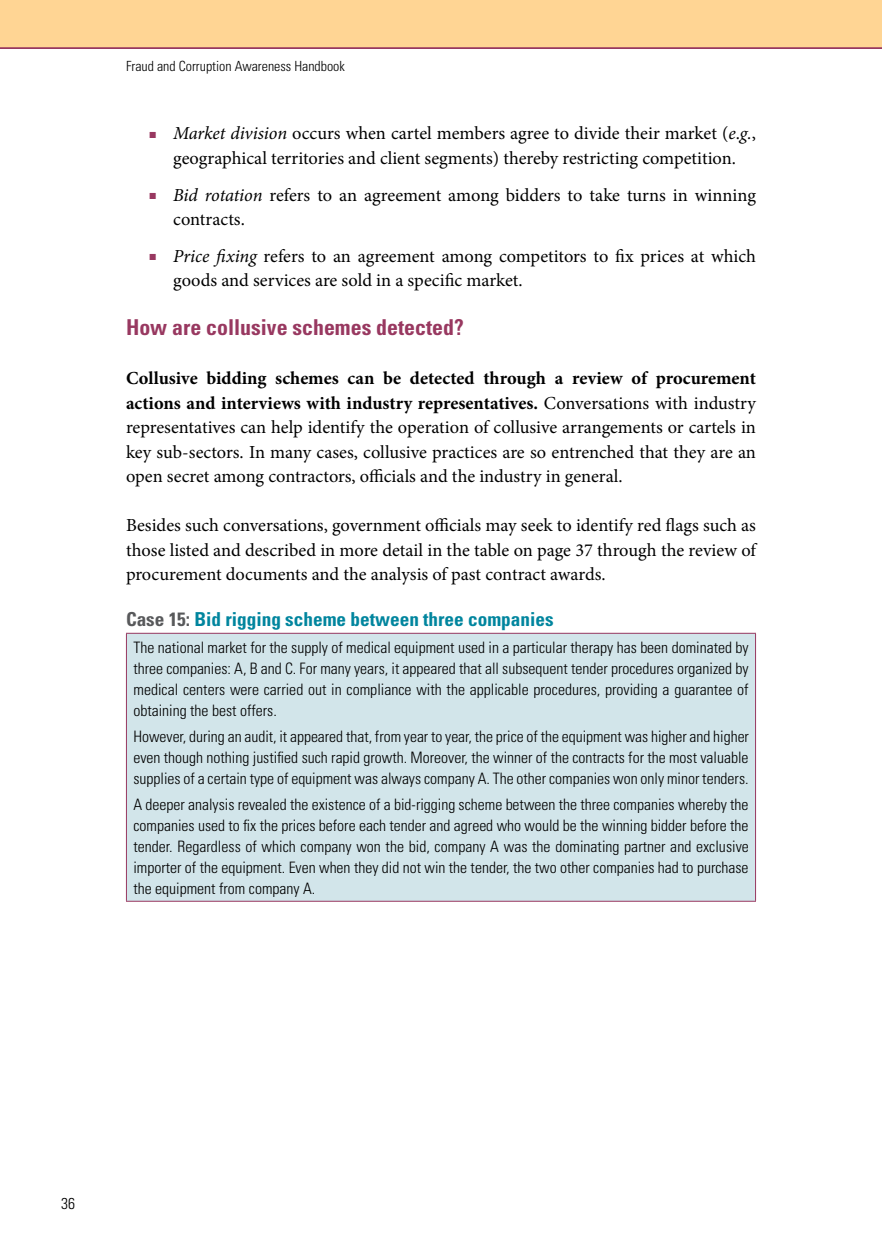
<style>
.page{position:relative;width:882px;height:1260px;background:#fff}
.page>*{position:absolute;margin:0;border:0;box-sizing:border-box;transform-origin:0 0}
.t1{font:700 condensed 21.88px "Univers";color:#983860}
.t2{font:700 condensed 19.25px "Univers";color:#00859e}
.t3{font:18.38px/24.5px "Minion Pro";color:#000}
.t4{font:300 condensed 15.75px/21px "Univers";color:#000;text-align:justify}
.t5{font:300 condensed 15.75px "Univers";color:#000}
.t6{font:300 condensed 14px "Univers";color:#000}
.s1{color:#983860}
.s2{font-style:italic}
.s3{font-weight:700}
.s4{color:#58595b}
</style>
<div class="page">
<div style="left:0;top:0;width:882px;height:48px;background:#ffd594"></div>
<hr style="left:0;top:47px;width:882px;height:2px;background:#983860">
<div style="left:126px;top:633px;width:630px;height:268px;background:#d2e5ea"></div>
<hr style="left:126px;top:633px;width:630px;height:1px;background:#983860">
<hr style="left:126px;top:634px;width:1px;height:267px;background:#983860">
<hr style="left:755px;top:634px;width:1px;height:267px;background:#983860">
<hr style="left:126px;top:901px;width:630px;height:1px;background:#983860">
<p class="t6" style="left:126px;top:57px;width:220px">Fraud and Corruption Awareness Handbook</p>
<p class="t3" style="left:150px;top:121px;width:608px;text-align:center"><span class="s1">■</span> <span class="s2">Market division</span> occurs when cartel members agree to divide their market (<span class="s2">e</span>.<span class="s2">g.</span>, geographical territories and client segments) thereby restricting competition.</p>
<p class="t3" style="left:173px;top:183px;width:584px;text-indent:-24px"><span class="s1">■</span> <span class="s2">Bid rotation</span> refers to an agreement among bidders to take turns in winning contracts.</p>
<p class="t3" style="left:173px;top:244px;width:584px;text-indent:-24px"><span class="s1">■</span> <span class="s2">Price fixing</span> refers to an agreement among competitors to fix prices at which goods and services are sold in a specific market.</p>
<h1 class="t1" style="left:126px;top:314px;width:339px">How are collusive schemes detected?</h1>
<p class="t3" style="left:126px;top:366px;width:632px;text-align:justify"><span class="s3">Collusive bidding schemes can be detected through a review of procurement actions and interviews with industry representatives.</span> Conversations with industry representatives can help identify the operation of collusive arrangements or cartels in key sub-sectors. In many cases, collusive practices are so entrenched that they are an open secret among contractors, officials and the industry in general.</p>
<p class="t3" style="left:126px;top:513px;width:631px;text-align:justify">Besides such conversations, government officials may seek to identify red flags such as those listed and described in more detail in the table on page 37 through the review of procurement documents and the analysis of past contract awards.</p>
<p class="t2" style="left:126px;top:607px;width:429px"><span class="s4">Case 15:</span> Bid rigging scheme between three companies</p>
<p class="t4" style="left:133px;top:637px;width:617px">The national market for the supply of medical equipment used in a particular therapy has been dominated by three companies: A, B and C. For many years, it appeared that all subsequent tender procedures organized by medical centers were carried out in compliance with the applicable procedures, providing a guarantee of obtaining the best offers.</p>
<p class="t4" style="left:133px;top:726px;width:617px">However, during an audit, it appeared that, from year to year, the price of the equipment was higher and higher even though nothing justified such rapid growth. Moreover, the winner of the contracts for the most valuable supplies of a certain type of equipment was always company A. The other companies won only minor tenders.</p>
<p class="t4" style="left:133px;top:794px;width:617px">A deeper analysis revealed the existence of a bid-rigging scheme between the three companies whereby the companies used to fix the prices before each tender and agreed who would be the winning bidder before the tender. Regardless of which company won the bid, company A was the dominating partner and exclusive importer of the equipment. Even when they did not win the tender, the two other companies had to purchase the equipment from company A.</p>
<p class="t5" style="left:61px;top:1194px;width:15px">36</p>
</div>
